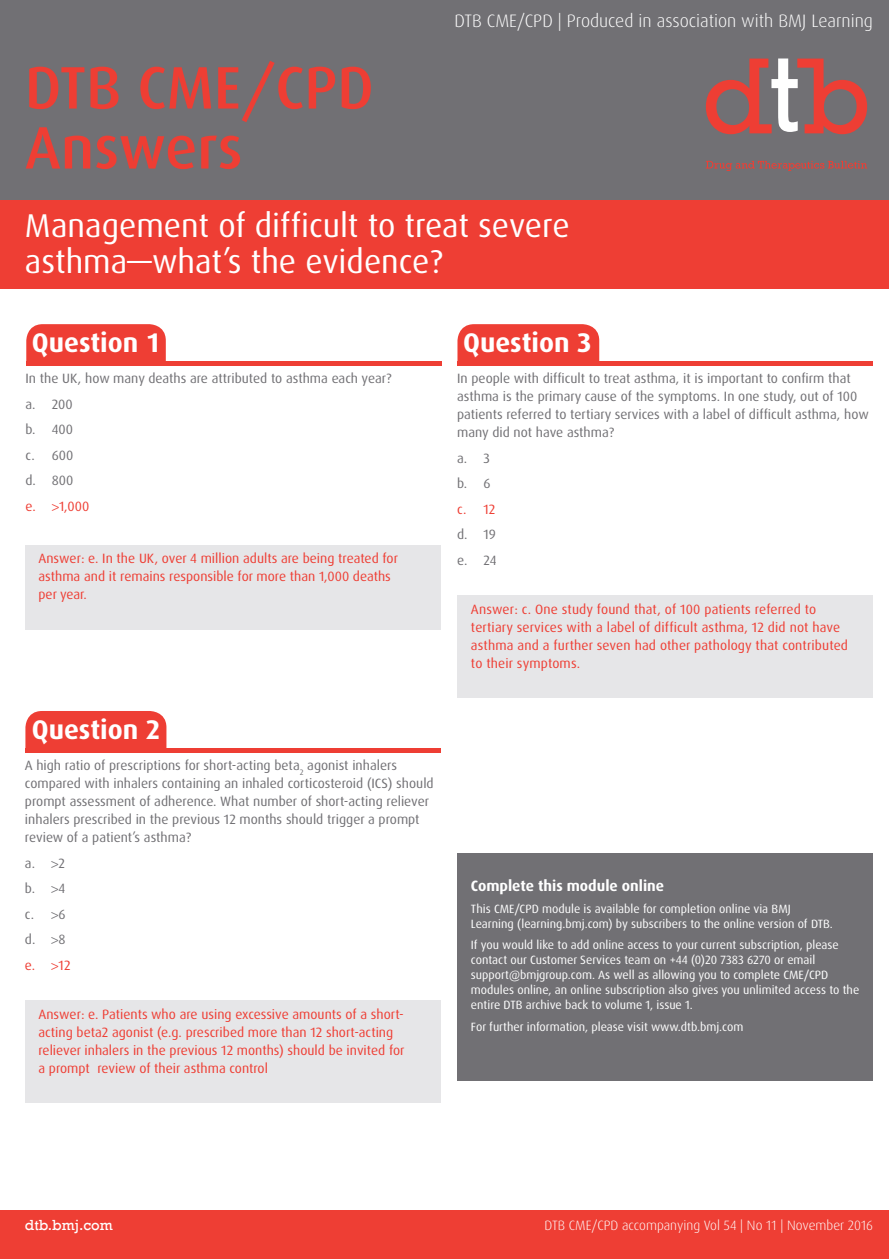
<style>
.page{position:relative;width:889px;height:1259px;background:#fff}
.page>*{position:absolute;margin:0;border:0;box-sizing:border-box;transform-origin:0 0}
.t1{font:500 60px/60px "Dax";color:#ee3e34}
.t2{font:33px/36px "Dax Pro";color:#fff}
.t3{font:700 27px "Dax";color:#fff}
.t4{font:300 18px "Dax Pro";color:#fff}
.t5{font:700 15px "Dax";color:#fff}
.t6{font:15px "Rockwell";color:#fff}
.t7{font:13.5px/25.5px "Dax Pro";color:#717074}
.t8{font:13.5px/18px "Dax Pro";color:#ee3e34}
.t9{font:300 13.5px "Dax Pro";color:#fff}
.t10{font:12px/15px "Dax Pro";color:#fff}
</style>
<div class="page">
<div style="left:0;top:1210px;width:889px;height:49px;background:#ee3e34"></div>
<div style="left:0;top:0;width:889px;height:200px;background:#717074"></div>
<svg style="left:706px;top:58px;width:161px;height:76px"></svg>
<svg style="left:706px;top:161px;width:161px;height:10px"></svg>
<div style="left:0;top:200px;width:889px;height:89px;background:#ee3e34"></div>
<div style="left:457px;top:854px;width:416px;height:227px;background:#717074"></div>
<div style="left:26px;top:324px;width:140px;height:37px;background:#ee3e34"></div>
<div style="left:26px;top:361px;width:416px;height:5px;background:#ee3e34"></div>
<div style="left:25px;top:545px;width:415px;height:84px;background:#e6e6e8"></div>
<div style="left:457px;top:324px;width:142px;height:37px;background:#ee3e34"></div>
<div style="left:457px;top:361px;width:416px;height:5px;background:#ee3e34"></div>
<div style="left:457px;top:595px;width:416px;height:103px;background:#e6e6e8"></div>
<div style="left:25px;top:711px;width:141px;height:37px;background:#ee3e34"></div>
<div style="left:25px;top:748px;width:416px;height:5px;background:#ee3e34"></div>
<div style="left:25px;top:1000px;width:415px;height:102px;background:#e6e6e8"></div>
<h1 class="t1" style="left:25px;top:58px;width:350px">DTB CME/CPD<br>Answers</h1>
<h3 class="t4" style="left:454px;top:10px;width:420px">DTB CME/CPD | Produced in association with BMJ Learning</h3>
<h2 class="t2" style="left:25px;top:207px;width:546px">Management of difficult to treat severe asthma—what’s the evidence?</h2>
<h3 class="t3" style="left:32px;top:327px;width:130px">Question 1</h3>
<p class="t7" style="left:26px;top:366px;width:368px">In the UK, how many deaths are attributed to asthma each year? a. 200<br>b. 400<br>c. 600<br>d. 800</p>
<p class="t8" style="left:26px;top:497px;width:65px">e. 1,000</p>
<p class="t8" style="left:38px;top:550px;width:361px">Answer: e. In the UK, over 4 million adults are being treated for asthma and it remains responsible for more than 1,000 deaths per year.</p>
<h3 class="t3" style="left:32px;top:714px;width:130px">Question 2</h3>
<p class="t7" style="left:25px;top:756px;width:410px;line-height:18px">A high ratio of prescriptions for short-acting beta<sub>2</sub> agonist inhalers compared with inhalers containing an inhaled corticosteroid (ICS) should prompt assessment of adherence. What number of short-acting reliever inhalers prescribed in the previous 12 months should trigger a prompt review of a patient’s asthma?</p>
<p class="t7" style="left:25px;top:850px;width:42px;text-align:justify">a. 2 b. 4 c. 6 d. 8</p>
<p class="t8" style="left:25px;top:956px;width:47px">e. 12</p>
<p class="t8" style="left:38px;top:1005px;width:368px">Answer: e. Patients who are using excessive amounts of a short&shy;acting beta2 agonist (e.g. prescribed more than 12 short-acting reliever inhalers in the previous 12 months) should be invited for a prompt review of their asthma control</p>
<h3 class="t3" style="left:463px;top:327px;width:130px">Question 3</h3>
<p class="t7" style="left:457px;top:370px;width:413px;line-height:18px">In people with difficult to treat asthma, it is important to confirm that asthma is the primary cause of the symptoms. In one study, out of 100 patients referred to tertiary services with a label of difficult asthma, how many did not have asthma?</p>
<p class="t7" style="left:457px;top:445px;width:35px">a. 3 b. 6</p>
<p class="t8" style="left:457px;top:500px;width:40px">c. 12</p>
<p class="t7" style="left:457px;top:522px;width:41px">d. 19 e. 24</p>
<p class="t8" style="left:471px;top:601px;width:379px">Answer: c. One study found that, of 100 patients referred to tertiary services with a label of difficult asthma, 12 did not have asthma and a further seven had other pathology that contributed to their symptoms.</p>
<p class="t5" style="left:471px;top:877px;width:195px">Complete this module online</p>
<p class="t10" style="left:471px;top:901px;width:363px">This CME/CPD module is available for completion online via BMJ<br>Learning (learning.bmj.com) by subscribers to the online version of DTB.</p>
<p class="t10" style="left:471px;top:938px;width:390px">If you would like to add online access to your current subscription, please contact our Customer Services team on +44 (0)20 7383 6270 or email support@bmjgroup.com. As well as allowing you to complete CME/CPD modules online, an online subscription also gives you unlimited access to the entire DTB archive back to volume 1, issue 1.</p>
<p class="t10" style="left:471px;top:1019px;width:274px">For further information, please visit www.dtb.bmj.com</p>
<p class="t6" style="left:25px;top:1217px;width:89px">dtb.bmj.com</p>
<p class="t9" style="left:544px;top:1217px;width:330px">DTB CME/CPD accompanying Vol 54 | No 11 | November 2016</p>
</div>
